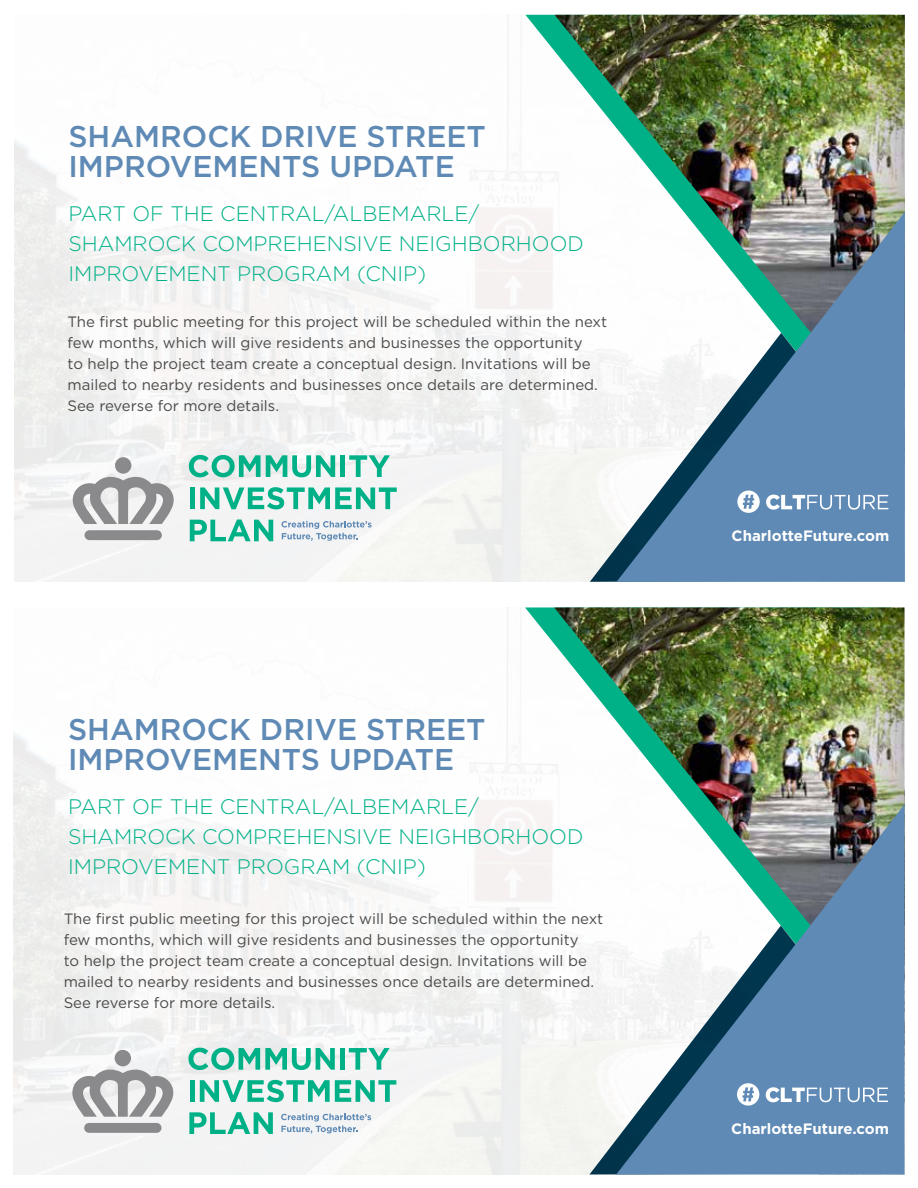
<style>
.page{position:relative;width:918px;height:1188px;background:#fff}
.page>*{position:absolute;margin:0;border:0;box-sizing:border-box;transform-origin:0 0}
.t1{font:500 30px/30px "Gotham";color:#5e8ab5}
.t2{font:300 21px/30px "Gotham";color:#00b188}
.t3{font:15px/21px "Gotham";color:#4c4b4a}
.t4{font:700 15px "Gotham";color:#fff}
</style>
<div class="page">
<svg style="left:189px;top:455px;width:146px;height:22px;background:#79d0bc"></svg>
<hr style="left:341px;top:455px;width:4px;height:22px;background:#00b188">
<svg style="left:349px;top:455px;width:41px;height:22px"></svg>
<svg style="left:73px;top:477px;width:101px;height:47px"></svg>
<div style="left:115px;top:457px;width:16px;height:17px;background:#8a8a8d;border-radius:50%"></div>
<div style="left:85px;top:530px;width:77px;height:10px;background:#8a8a8d;border-radius:5px"></div>
<div style="left:190px;top:487px;width:5px;height:22px;background:#00b188"></div>
<svg style="left:200px;top:487px;width:197px;height:22px"></svg>
<svg style="left:190px;top:519px;width:83px;height:22px"></svg>
<svg style="left:281px;top:521px;width:91px;height:20px"></svg>
<svg style="left:525px;top:15px;width:65px;height:418px"></svg>
<svg style="left:590px;top:349px;width:27px;height:233px;fill:#f5f5f3"></svg>
<img style="left:554px;top:15px;width:351px;height:318px">
<svg style="left:617px;top:212px;width:288px;height:370px;fill:#5e8ab5"></svg>
<svg style="left:737px;top:491px;width:23px;height:22px"></svg>
<svg style="left:766px;top:495px;width:122px;height:15px"></svg>
<svg style="left:188px;top:1048px;width:147px;height:22px;background:#79d0bc"></svg>
<div style="left:340px;top:1048px;width:5px;height:22px;background:#00b188"></div>
<svg style="left:349px;top:1048px;width:41px;height:22px"></svg>
<svg style="left:72px;top:1070px;width:101px;height:47px"></svg>
<div style="left:115px;top:1050px;width:16px;height:16px;background:#8a8a8d;border-radius:50%"></div>
<div style="left:84px;top:1123px;width:78px;height:10px;background:#8a8a8d;border-radius:5px"></div>
<hr style="left:190px;top:1080px;width:4px;height:22px;background:#00b188">
<svg style="left:200px;top:1080px;width:196px;height:22px"></svg>
<svg style="left:189px;top:1112px;width:84px;height:22px"></svg>
<svg style="left:281px;top:1114px;width:90px;height:19px"></svg>
<svg style="left:525px;top:608px;width:64px;height:418px"></svg>
<svg style="left:589px;top:942px;width:296px;height:233px;fill:#f4f5f2"></svg>
<img style="left:554px;top:608px;width:350px;height:318px">
<svg style="left:616px;top:805px;width:288px;height:369px;fill:#5e8ab5"></svg>
<svg style="left:737px;top:1083px;width:22px;height:23px"></svg>
<svg style="left:766px;top:1087px;width:122px;height:15px"></svg>
<h1 class="t1" style="left:68px;top:121px;width:419px">SHAMROCK DRIVE STREET<br>IMPROVEMENTS UPDATE</h1>
<h2 class="t2" style="left:68px;top:198px;width:517px">PART OF THE CENTRAL/ALBEMARLE/<br>SHAMROCK COMPREHENSIVE NEIGHBORHOOD<br>IMPROVEMENT PROGRAM (CNIP)</h2>
<p class="t3" style="left:68px;top:311px;width:541px">The first public meeting for this project will be scheduled within the next few months, which will give residents and businesses the opportunity<br>to help the project team create a conceptual design. Invitations will be mailed to nearby residents and businesses once details are determined.<br>See reverse for more details.</p>
<h1 class="t1" style="left:68px;top:714px;width:419px">SHAMROCK DRIVE STREET<br>IMPROVEMENTS UPDATE</h1>
<h2 class="t2" style="left:68px;top:791px;width:517px">PART OF THE CENTRAL/ALBEMARLE/<br>SHAMROCK COMPREHENSIVE NEIGHBORHOOD<br>IMPROVEMENT PROGRAM (CNIP)</h2>
<p class="t3" style="left:64px;top:907px;width:541px">The first public meeting for this project will be scheduled within the next few months, which will give residents and businesses the opportunity<br>to help the project team create a conceptual design. Invitations will be mailed to nearby residents and businesses once details are determined.<br>See reverse for more details.</p>
<p class="t4" style="left:732px;top:526px;width:159px">CharlotteFuture.com</p>
<p class="t4" style="left:731px;top:1119px;width:159px">CharlotteFuture.com</p>
</div>
